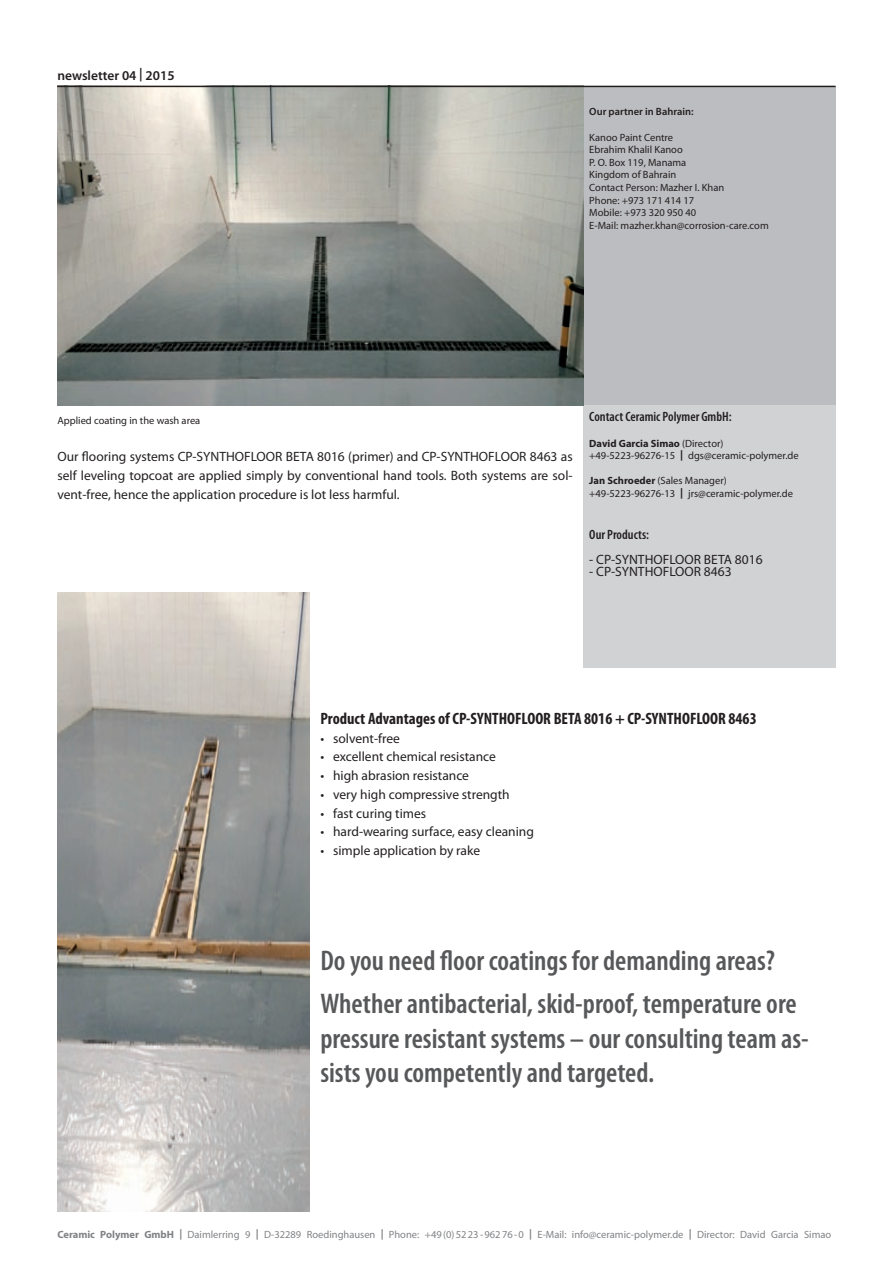
<style>
.page{position:relative;width:893px;height:1263px;background:#fff}
.page>*{position:absolute;margin:0;border:0;box-sizing:border-box;transform-origin:0 0}
.t1{font:600 condensed 28.5px/43px "Myriad Pro";color:#57585a}
.t2{font:700 condensed 16.5px "Myriad Pro";color:#231f20}
.t3{font:13.5px/18.8px "Myriad Pro";color:#231f20;text-align:justify}
.t4{font:600 condensed 13.5px "Myriad Pro";color:#231f20}
.t5{font:600 13.5px "Myriad Pro";color:#231f20}
.t6{font:10.5px/12.6px "Myriad Pro";color:#231f20}
.t7{font:10.5px "Myriad Pro";color:#808285}
.t8{font:600 10.5px "Myriad Pro";color:#231f20}
.s1{font-weight:700}
.s2{font-weight:900;font-stretch:condensed}
</style>
<div class="page">
<div style="left:583px;top:86px;width:253px;height:563px;background:#bcbdc0"></div>
<div style="left:583px;top:405px;width:253px;height:263px;background:#d1d2d4"></div>
<img style="left:57px;top:87px;width:526px;height:318px">
<img style="left:57px;top:593px;width:253px;height:618px">
<hr style="left:57px;top:86px;width:779px;height:1px;background:#231f20">
<p class="t5" style="left:57px;top:67px;width:119px">newsletter 04 | 2015</p>
<p class="t8" style="left:589px;top:105px;width:106px">Our partner in Bahrain:</p>
<p class="t6" style="left:589px;top:131px;width:181px">Kanoo Paint Centre<br>Ebrahim Khalil Kanoo<br>P. O. Box 119, Manama<br>Kingdom of Bahrain<br>Contact Person: Mazher I. Khan<br>Phone: +973 171 414 17<br>Mobile: +973 320 950 40<br>E-Mail: mazher.khan@corrosion-care.com</p>
<p class="t6" style="left:57px;top:414px;width:144px">Applied coating in the wash area</p>
<p class="t3" style="left:57px;top:447px;width:517px">Our flooring systems CP-SYNTHOFLOOR BETA 8016 (primer) and CP-SYNTHOFLOOR 8463 as self leveling topcoat are applied simply by conventional hand tools. Both systems are sol&shy;vent-free, hence the application procedure is lot less harmful.</p>
<p class="t4" style="left:589px;top:409px;width:144px">Contact Ceramic Polymer GmbH:</p>
<p class="t6" style="left:589px;top:437px;width:211px"><span class="s1">David Garcia Simao</span> (Director) +49-5223-96276-15 <span class="s2">|</span> dgs@ceramic-polymer.de</p>
<p class="t6" style="left:589px;top:474px;width:205px"><span class="s1">Jan Schroeder</span> (Sales Manager) +49-5223-96276-13 <span class="s2">|</span> jrs@ceramic-polymer.de</p>
<p class="t4" style="left:589px;top:526px;width:61px">Our Products:</p>
<p class="t3" style="left:589px;top:550px;width:175px">- CP-SYNTHOFLOOR BETA 8016</p>
<p class="t3" style="left:589px;top:562px;width:144px">- CP-SYNTHOFLOOR 8463</p>
<p class="t2" style="left:320px;top:708px;width:438px">Product Advantages of CP-SYNTHOFLOOR BETA 8016 + CP-SYNTHOFLOOR 8463</p>
<p class="t3" style="left:320px;top:729px;width:81px">• solvent-free</p>
<p class="t3" style="left:320px;top:747px;width:177px">• excellent chemical resistance</p>
<p class="t3" style="left:320px;top:766px;width:150px">• high abrasion resistance</p>
<p class="t3" style="left:320px;top:785px;width:191px">• very high compressive strength</p>
<p class="t3" style="left:320px;top:804px;width:107px">• fast curing times</p>
<p class="t3" style="left:320px;top:822px;width:215px">• hard-wearing surface, easy cleaning</p>
<p class="t3" style="left:320px;top:841px;width:161px">• simple application by rake</p>
<h1 class="t1" style="left:320px;top:939px;width:478px">Do you need floor coatings for demanding areas?<br>Whether antibacterial, skid-proof, temperature ore</h1>
<h1 class="t1" style="left:320px;top:1021px;width:490px;line-height:34.5px">pressure resistant systems – our consulting team as&shy;sists you competently and targeted.</h1>
<p class="t7" style="left:57px;top:1228px;width:775px"><span class="s1">Ceramic Polymer GmbH |</span> Daimlerring 9 <span class="s1">|</span> D-32289 Roedinghausen <span class="s1">|</span> Phone: +49(0)5223-96276-0 <span class="s1">|</span> E-Mail: info@ceramic-polymer.de <span class="s1">|</span> Director: David Garcia Simao</p>
</div>
